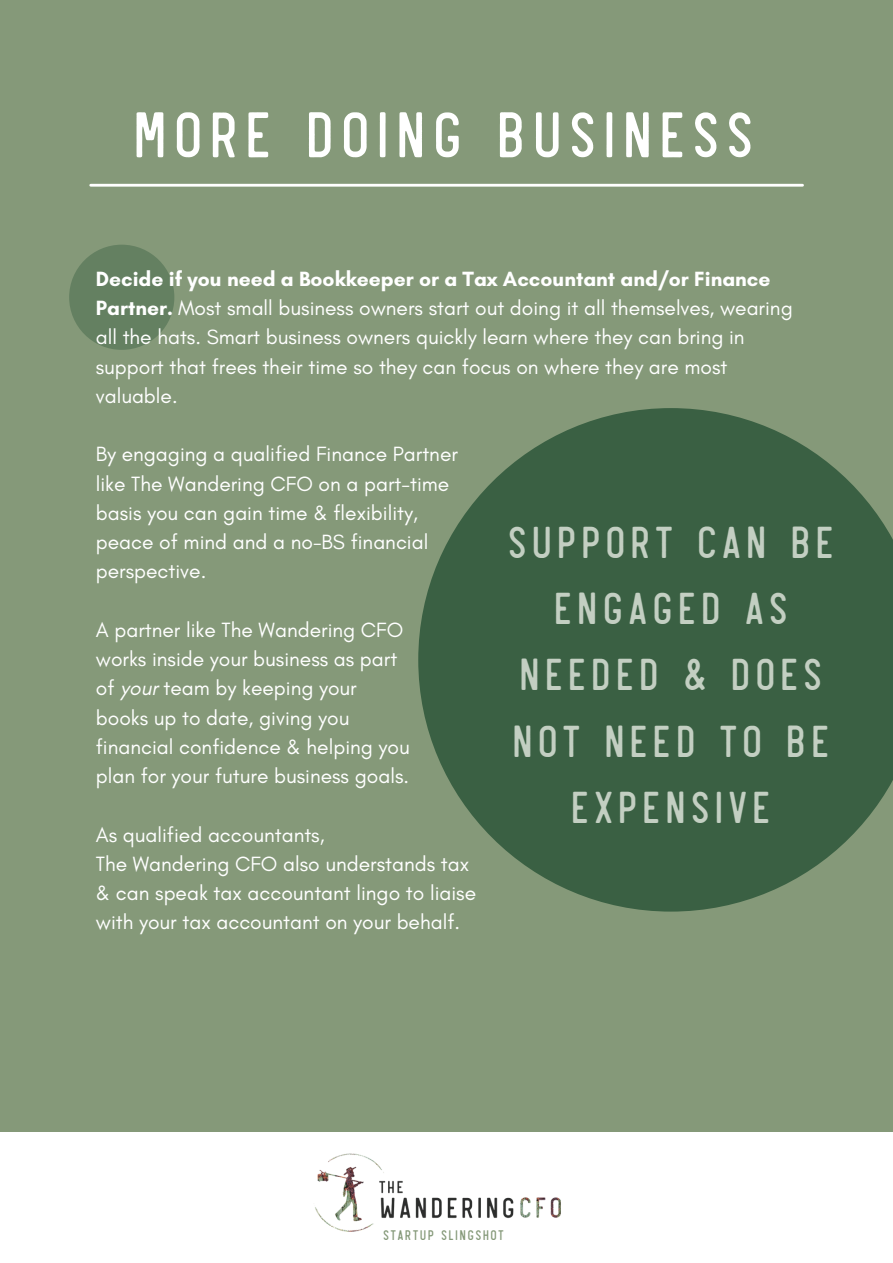
<style>
.page{position:relative;width:893px;height:1263px;background:#859979}
.page>*{position:absolute;margin:0;border:0;box-sizing:border-box;transform-origin:0 0}
.t1{font:68.18px "Revelstoke";color:#fff}
.t2{font:47.62px/66.4px "Revelstoke";color:#c3cfc2;text-align:center}
.t3{font:21px/29.2px "Glacial Indifference";color:#fff}
.t4{font:14.85px "Revelstoke";color:#859979}
.s1{font-weight:700}
.s2{font-style:italic}
</style>
<div class="page">
<div style="left:0;top:1133px;width:893px;height:130px;background:#fff"></div>
<img style="left:315px;top:1153px;width:246px;height:79px">
<hr style="left:91px;top:184px;width:711px;height:3px;background:#fff">
<div style="left:69px;top:245px;width:105px;height:105px;background:#648061;border-radius:50%"></div>
<svg style="left:418px;top:408px;width:475px;height:503px;fill:#3a6043"></svg>
<h1 class="t1" style="left:130px;top:89px;width:629px">MORE DOING BUSINESS</h1>
<p class="t3" style="left:96px;top:264px;width:698px"><span class="s1">Decide if you need a Bookkeeper or a Tax Accountant and/or Finance Partner.</span> Most small business owners start out doing it all themselves, wearing all the hats. Smart business owners quickly learn where they can bring in support that frees their time so they can focus on where they are most valuable.</p>
<p class="t3" style="left:96px;top:439px;width:364px">By engaging a qualified Finance Partner like The Wandering CFO on a part-time basis you can gain time &amp; flexibility, peace of mind and a no-BS financial perspective.</p>
<p class="t3" style="left:96px;top:615px;width:315px">A partner like The Wandering CFO works inside your business as part of <span class="s2">your</span> team by keeping your books up to date, giving you financial confidence &amp; helping you plan for your future business goals.</p>
<p class="t3" style="left:96px;top:819px;width:382px">As qualified accountants,<br>The Wandering CFO also understands tax &amp; can speak tax accountant lingo to liaise with your tax accountant on your behalf.</p>
<h2 class="t2" style="left:505px;top:505px;width:332px">SUPPORT CAN BE<br>ENGAGED AS<br>NEEDED &amp; DOES<br>NOT NEED TO BE<br>EXPENSIVE</h2>
<p class="t4" style="left:382px;top:1225px;width:124px">STARTUP SLINGSHOT</p>
</div>
